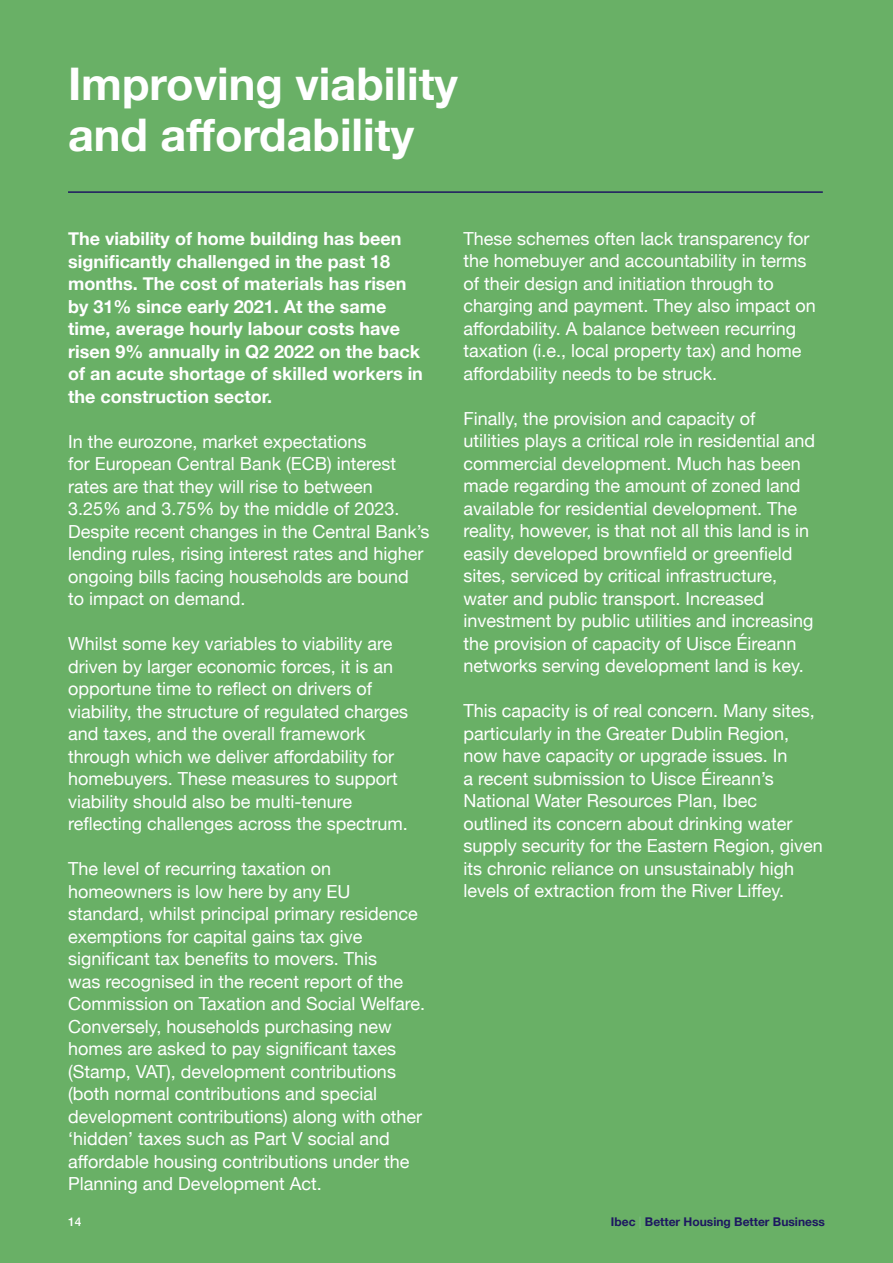
<style>
.page{position:relative;width:893px;height:1263px;background:#69b066}
.page>*{position:absolute;margin:0;border:0;box-sizing:border-box;transform-origin:0 0}
.t1{font:700 45px/51px "Helvetica Neue";color:#fff}
.Body_12pt{font:18px/22.5px "Helvetica Neue";color:#fff}
.Body_12pt-2{font:700 18px/22.5px "Helvetica Neue";color:#fff}
.t2{font:700 12px "Helvetica Neue";color:#1d1760}
.t3{font:500 12px "Helvetica Neue";color:#fff}
.s1{font-weight:300;color:#80c18b}
</style>
<div class="page">
<hr style="left:68px;top:191px;width:755px;height:2px;background:#1d1760">
<p class="t1" style="left:68px;top:60px;width:391px">Improving viability and affordability</p>
<p class="Body_12pt-2" style="left:68px;top:228px;width:356px">The viability of home building has been significantly challenged in the past 18 months. The cost of materials has risen by 31% since early 2021. At the same time, average hourly labour costs have risen 9% annually in Q2 2022 on the back of an acute shortage of skilled workers in the construction sector.</p>
<p class="Body_12pt" style="left:68px;top:431px;width:363px">In the eurozone, market expectations<br>for European Central Bank (ECB) interest rates are that they will rise to between 3.25% and 3.75% by the middle of 2023.<br>Despite recent changes in the Central Bank’s lending rules, rising interest rates and higher ongoing bills facing households are bound<br>to impact on demand.</p>
<p class="Body_12pt" style="left:68px;top:634px;width:342px">Whilst some key variables to viability are driven by larger economic forces, it is an opportune time to reflect on drivers of viability, the structure of regulated charges and taxes, and the overall framework through which we deliver affordability for homebuyers. These measures to support viability should also be multi-tenure reflecting challenges across the spectrum.</p>
<p class="Body_12pt" style="left:68px;top:859px;width:359px">The level of recurring taxation on homeowners is low here by any EU standard, whilst principal primary residence exemptions for capital gains tax give significant tax benefits to movers. This<br>was recognised in the recent report of the Commission on Taxation and Social Welfare.<br>Conversely, households purchasing new homes are asked to pay significant taxes (Stamp, VAT), development contributions (both normal contributions and special development contributions) along with other ‘hidden’ taxes such as Part V social and affordable housing contributions under the Planning and Development Act.</p>
<p class="Body_12pt" style="left:463px;top:228px;width:354px">These schemes often lack transparency for the homebuyer and accountability in terms of their design and initiation through to charging and payment. They also impact on affordability. A balance between recurring taxation (i.e., local property tax) and home affordability needs to be struck.</p>
<p class="Body_12pt" style="left:463px;top:408px;width:353px">Finally, the provision and capacity of utilities plays a critical role in residential and commercial development. Much has been made regarding the amount of zoned land available for residential development. The reality, however, is that not all this land is in easily developed brownfield or greenfield sites, serviced by critical infrastructure, water and public transport. Increased investment by public utilities and increasing the provision of capacity of Uisce Éireann networks serving development land is key.</p>
<p class="Body_12pt" style="left:463px;top:701px;width:361px">This capacity is of real concern. Many sites, particularly in the Greater Dublin Region, now have capacity or upgrade issues. In<br>a recent submission to Uisce Éireann’s National Water Resources Plan, Ibec outlined its concern about drinking water supply security for the Eastern Region, given its chronic reliance on unsustainably high levels of extraction from the River Liffey.</p>
<p class="t3" style="left:68px;top:1212px;width:15px">14</p>
<p class="t2" style="left:611px;top:1212px;width:215px">Ibec <span class="s1">|</span> Better Housing Better Business</p>
</div>
